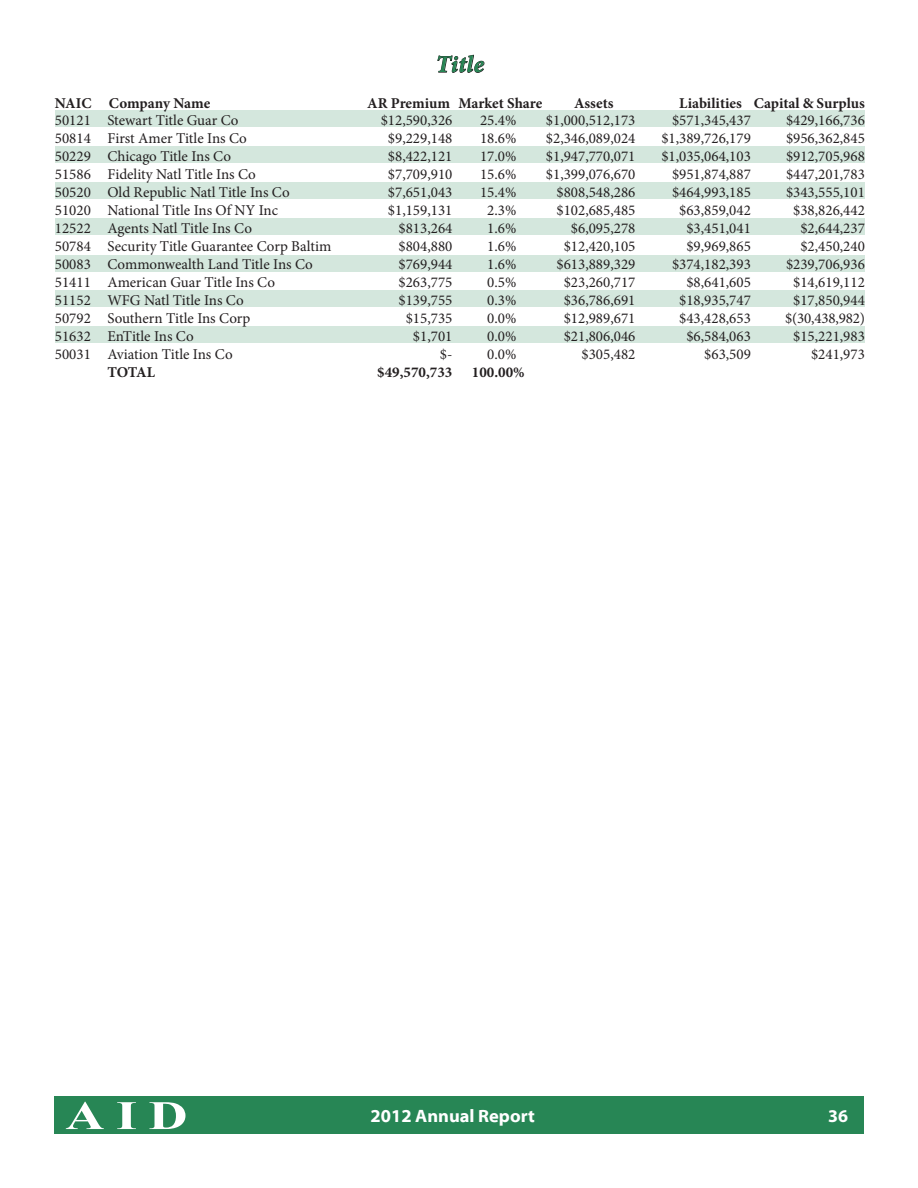
<style>
.page{position:relative;width:918px;height:1188px;background:#fff}
.page>*{position:absolute;margin:0;border:0;box-sizing:border-box;transform-origin:0 0}
.t1{font:700 40.5px "Times New Roman";color:#fff;scale:1.33 1}
.Annual_Sub-Heading{font:italic 700 24px "Minion Pro";letter-spacing:.02em;color:#278655}
.t2{font:700 18px "Myriad Web Pro";color:#fff}
.t3{font:700 18px "Myriad Pro";color:#fff}
.t4{font:15px "Minion Pro";color:#231f20}
.t5{font:700 15px "Minion Pro";color:#231f20}
</style>
<div class="page">
<div style="left:55px;top:1096px;width:809px;height:38px;background:#278655"></div>
<div style="left:55px;top:111px;width:810px;height:16px;background:#d4e7dd"></div>
<div style="left:55px;top:146px;width:810px;height:17px;background:#d4e7dd"></div>
<div style="left:55px;top:182px;width:810px;height:17px;background:#d4e7dd"></div>
<div style="left:55px;top:218px;width:810px;height:17px;background:#d4e7dd"></div>
<div style="left:55px;top:255px;width:810px;height:16px;background:#d4e7dd"></div>
<div style="left:55px;top:291px;width:810px;height:16px;background:#d4e7dd"></div>
<div style="left:55px;top:327px;width:810px;height:16px;background:#d4e7dd"></div>
<svg style="left:437px;top:55px;width:48px;height:18px"></svg>
<p class="Annual_Sub-Heading" style="left:436px;top:47px;width:50px">Title</p>
<p class="t5" style="left:55px;top:93px;width:157px">NAIC Company Name</p>
<p class="t5" style="left:367px;top:93px;width:177px">AR Premium Market Share</p>
<p class="t5" style="left:574px;top:93px;width:41px">Assets</p>
<p class="t5" style="left:679px;top:93px;width:187px">Liabilities Capital &amp; Surplus</p>
<p class="t4" style="left:55px;top:110px;width:185px">50121 Stewart Title Guar Co</p>
<p class="t4" style="left:381px;top:110px;width:73px">$12,590,326</p>
<p class="t4" style="left:480px;top:110px;width:38px">25.4%</p>
<p class="t4" style="left:546px;top:110px;width:91px">$1,000,512,173</p>
<p class="t4" style="left:672px;top:110px;width:80px">$571,345,437</p>
<p class="t4" style="left:786px;top:110px;width:80px">$429,166,736</p>
<p class="t4" style="left:55px;top:128px;width:194px">50814 First Amer Title Ins Co</p>
<p class="t4" style="left:388px;top:128px;width:66px">$9,229,148</p>
<p class="t4" style="left:480px;top:128px;width:38px">18.6%</p>
<p class="t4" style="left:546px;top:128px;width:91px">$2,346,089,024</p>
<p class="t4" style="left:661px;top:128px;width:91px">$1,389,726,179</p>
<p class="t4" style="left:786px;top:128px;width:80px">$956,362,845</p>
<p class="t4" style="left:55px;top:146px;width:178px">50229 Chicago Title Ins Co</p>
<p class="t4" style="left:388px;top:146px;width:66px">$8,422,121</p>
<p class="t4" style="left:480px;top:146px;width:38px">17.0%</p>
<p class="t4" style="left:546px;top:146px;width:91px">$1,947,770,071</p>
<p class="t4" style="left:661px;top:146px;width:91px">$1,035,064,103</p>
<p class="t4" style="left:786px;top:146px;width:80px">$912,705,968</p>
<p class="t4" style="left:55px;top:164px;width:202px">51586 Fidelity Natl Title Ins Co</p>
<p class="t4" style="left:388px;top:164px;width:66px">$7,709,910</p>
<p class="t4" style="left:480px;top:164px;width:38px">15.6%</p>
<p class="t4" style="left:546px;top:164px;width:91px">$1,399,076,670</p>
<p class="t4" style="left:672px;top:164px;width:80px">$951,874,887</p>
<p class="t4" style="left:786px;top:164px;width:80px">$447,201,783</p>
<p class="t4" style="left:55px;top:182px;width:236px">50520 Old Republic Natl Title Ins Co</p>
<p class="t4" style="left:388px;top:182px;width:66px">$7,651,043</p>
<p class="t4" style="left:480px;top:182px;width:38px">15.4%</p>
<p class="t4" style="left:557px;top:182px;width:80px">$808,548,286</p>
<p class="t4" style="left:672px;top:182px;width:80px">$464,993,185</p>
<p class="t4" style="left:786px;top:182px;width:80px">$343,555,101</p>
<p class="t4" style="left:55px;top:200px;width:225px">51020 National Title Ins Of NY Inc</p>
<p class="t4" style="left:388px;top:200px;width:66px">$1,159,131</p>
<p class="t4" style="left:487px;top:200px;width:31px">2.3%</p>
<p class="t4" style="left:557px;top:200px;width:80px">$102,685,485</p>
<p class="t4" style="left:679px;top:200px;width:73px">$63,859,042</p>
<p class="t4" style="left:793px;top:200px;width:73px">$38,826,442</p>
<p class="t4" style="left:55px;top:218px;width:199px">12522 Agents Natl Title Ins Co</p>
<p class="t4" style="left:399px;top:218px;width:55px">$813,264</p>
<p class="t4" style="left:487px;top:218px;width:31px">1.6%</p>
<p class="t4" style="left:571px;top:218px;width:66px">$6,095,278</p>
<p class="t4" style="left:686px;top:218px;width:66px">$3,451,041</p>
<p class="t4" style="left:800px;top:218px;width:66px">$2,644,237</p>
<p class="t4" style="left:55px;top:236px;width:278px">50784 Security Title Guarantee Corp Baltim</p>
<p class="t4" style="left:399px;top:236px;width:55px">$804,880</p>
<p class="t4" style="left:487px;top:236px;width:31px">1.6%</p>
<p class="t4" style="left:564px;top:236px;width:73px">$12,420,105</p>
<p class="t4" style="left:686px;top:236px;width:66px">$9,969,865</p>
<p class="t4" style="left:800px;top:236px;width:66px">$2,450,240</p>
<p class="t4" style="left:55px;top:254px;width:260px">50083 Commonwealth Land Title Ins Co</p>
<p class="t4" style="left:399px;top:254px;width:55px">$769,944</p>
<p class="t4" style="left:487px;top:254px;width:31px">1.6%</p>
<p class="t4" style="left:557px;top:254px;width:80px">$613,889,329</p>
<p class="t4" style="left:672px;top:254px;width:80px">$374,182,393</p>
<p class="t4" style="left:786px;top:254px;width:80px">$239,706,936</p>
<p class="t4" style="left:55px;top:272px;width:222px">51411 American Guar Title Ins Co</p>
<p class="t4" style="left:399px;top:272px;width:55px">$263,775</p>
<p class="t4" style="left:487px;top:272px;width:31px">0.5%</p>
<p class="t4" style="left:564px;top:272px;width:73px">$23,260,717</p>
<p class="t4" style="left:686px;top:272px;width:66px">$8,641,605</p>
<p class="t4" style="left:793px;top:272px;width:73px">$14,619,112</p>
<p class="t4" style="left:55px;top:290px;width:190px">51152 WFG Natl Title Ins Co</p>
<p class="t4" style="left:399px;top:290px;width:55px">$139,755</p>
<p class="t4" style="left:487px;top:290px;width:31px">0.3%</p>
<p class="t4" style="left:564px;top:290px;width:73px">$36,786,691</p>
<p class="t4" style="left:679px;top:290px;width:73px">$18,935,747</p>
<p class="t4" style="left:793px;top:290px;width:73px">$17,850,944</p>
<p class="t4" style="left:55px;top:308px;width:197px">50792 Southern Title Ins Corp</p>
<p class="t4" style="left:406px;top:308px;width:48px">$15,735</p>
<p class="t4" style="left:487px;top:308px;width:31px">0.0%</p>
<p class="t4" style="left:564px;top:308px;width:73px">$12,989,671</p>
<p class="t4" style="left:679px;top:308px;width:73px">$43,428,653</p>
<p class="t4" style="left:785px;top:308px;width:81px">$(30,438,982)</p>
<p class="t4" style="left:55px;top:326px;width:140px">51632 EnTitle Ins Co</p>
<p class="t4" style="left:413px;top:326px;width:41px">$1,701</p>
<p class="t4" style="left:487px;top:326px;width:31px">0.0%</p>
<p class="t4" style="left:564px;top:326px;width:73px">$21,806,046</p>
<p class="t4" style="left:686px;top:326px;width:66px">$6,584,063</p>
<p class="t4" style="left:793px;top:326px;width:73px">$15,221,983</p>
<p class="t4" style="left:55px;top:344px;width:179px">50031 Aviation Title Ins Co</p>
<p class="t4" style="left:440px;top:344px;width:14px">$-</p>
<p class="t4" style="left:487px;top:344px;width:31px">0.0%</p>
<p class="t4" style="left:582px;top:344px;width:55px">$305,482</p>
<p class="t4" style="left:704px;top:344px;width:48px">$63,509</p>
<p class="t4" style="left:811px;top:344px;width:55px">$241,973</p>
<p class="t5" style="left:107px;top:362px;width:49px">TOTAL</p>
<p class="t5" style="left:377px;top:362px;width:77px">$49,570,733</p>
<p class="t5" style="left:472px;top:362px;width:54px">100.00%</p>
<h1 class="t1" style="left:65px;top:1087px;width:93px">AID</h1>
<p class="t2" style="left:371px;top:1106px;width:166px">2012 Annual Report</p>
<p class="t3" style="left:828px;top:1104px;width:21px">36</p>
</div>
